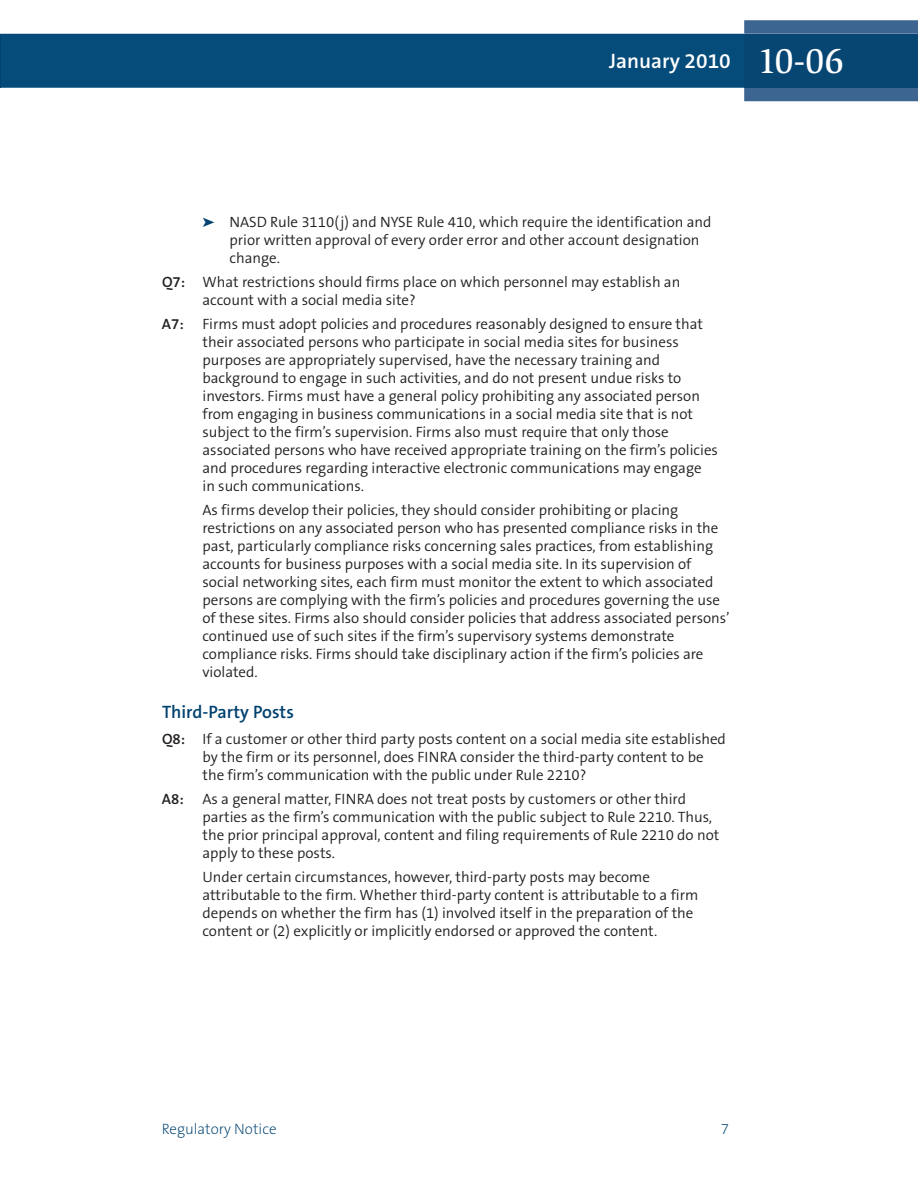
<style>
.page{position:relative;width:918px;height:1188px;background:#fff}
.page>*{position:absolute;margin:0;border:0;box-sizing:border-box;transform-origin:0 0}
.t1{font:600 21px "The Sans B6";color:#fff}
.t2{font:600 18px "The Sans B6";color:#004270}
.t3{font:300 15px/18px "The Sans B4";color:#231f20}
.t4{font:200 15px "The Sans B2";color:#004270}
.s1{font-family:"Slimbach LT";font-weight:500;font-size:36px}
.s2{color:#004270}
.s3{font-family:"The Sans B6";font-weight:600}
</style>
<div class="page">
<div style="left:1px;top:34px;width:743px;height:54px;background:#064c7a"></div>
<svg style="left:744px;top:20px;width:174px;height:81px"></svg>
<div style="left:744px;top:34px;width:174px;height:54px;background:#074573"></div>
<hr style="left:0;top:34px;width:1px;height:54px;background:#034371">
<h1 class="t1" style="left:609px;top:50px;width:236px">January 2010 <span class="s1">10-06</span></h1>
<p class="t3" style="left:230px;top:214px;width:484px;text-indent:-27px"><span class="s2">➤</span> NASD Rule 3110(j) and NYSE Rule 410, which require the identification and prior written approval of every order error and other account designation change.</p>
<p class="t3" style="left:202px;top:274px;width:479px;text-indent:-40px"><span class="s3">Q7:</span> What restrictions should firms place on which personnel may establish an account with a social media site?</p>
<p class="t3" style="left:202px;top:316px;width:517px;text-indent:-40px"><span class="s3">A7:</span> Firms must adopt policies and procedures reasonably designed to ensure that their associated persons who participate in social media sites for business purposes are appropriately supervised, have the necessary training and background to engage in such activities, and do not present undue risks to investors. Firms must have a general policy prohibiting any associated person from engaging in business communications in a social media site that is not subject to the firm’s supervision. Firms also must require that only those associated persons who have received appropriate training on the firm’s policies and procedures regarding interactive electronic communications may engage<br>in such communications.</p>
<p class="t3" style="left:202px;top:502px;width:529px">As firms develop their policies, they should consider prohibiting or placing restrictions on any associated person who has presented compliance risks in the past, particularly compliance risks concerning sales practices, from establishing accounts for business purposes with a social media site. In its supervision of social networking sites, each firm must monitor the extent to which associated persons are complying with the firm’s policies and procedures governing the use of these sites. Firms also should consider policies that address associated persons’ continued use of such sites if the firm’s supervisory systems demonstrate compliance risks. Firms should take disciplinary action if the firm’s policies are violated.</p>
<p class="t2" style="left:162px;top:703px;width:133px">Third-Party Posts</p>
<p class="t3" style="left:202px;top:730px;width:525px;text-indent:-40px"><span class="s3">Q8:</span> If a customer or other third party posts content on a social media site established by the firm or its personnel, does FINRA consider the third-party content to be the firm’s communication with the public under Rule 2210?</p>
<p class="t3" style="left:202px;top:790px;width:518px;text-indent:-40px"><span class="s3">A8:</span> As a general matter, FINRA does not treat posts by customers or other third parties as the firm’s communication with the public subject to Rule 2210. Thus, the prior principal approval, content and filing requirements of Rule 2210 do not apply to these posts.</p>
<p class="t3" style="left:202px;top:868px;width:497px">Under certain circumstances, however, third-party posts may become attributable to the firm. Whether third-party content is attributable to a firm depends on whether the firm has (1) involved itself in the preparation of the content or (2) explicitly or implicitly endorsed or approved the content.</p>
<p class="t4" style="left:162px;top:1121px;width:116px">Regulatory Notice</p>
<p class="t4" style="left:721px;top:1121px;width:10px">7</p>
</div>
